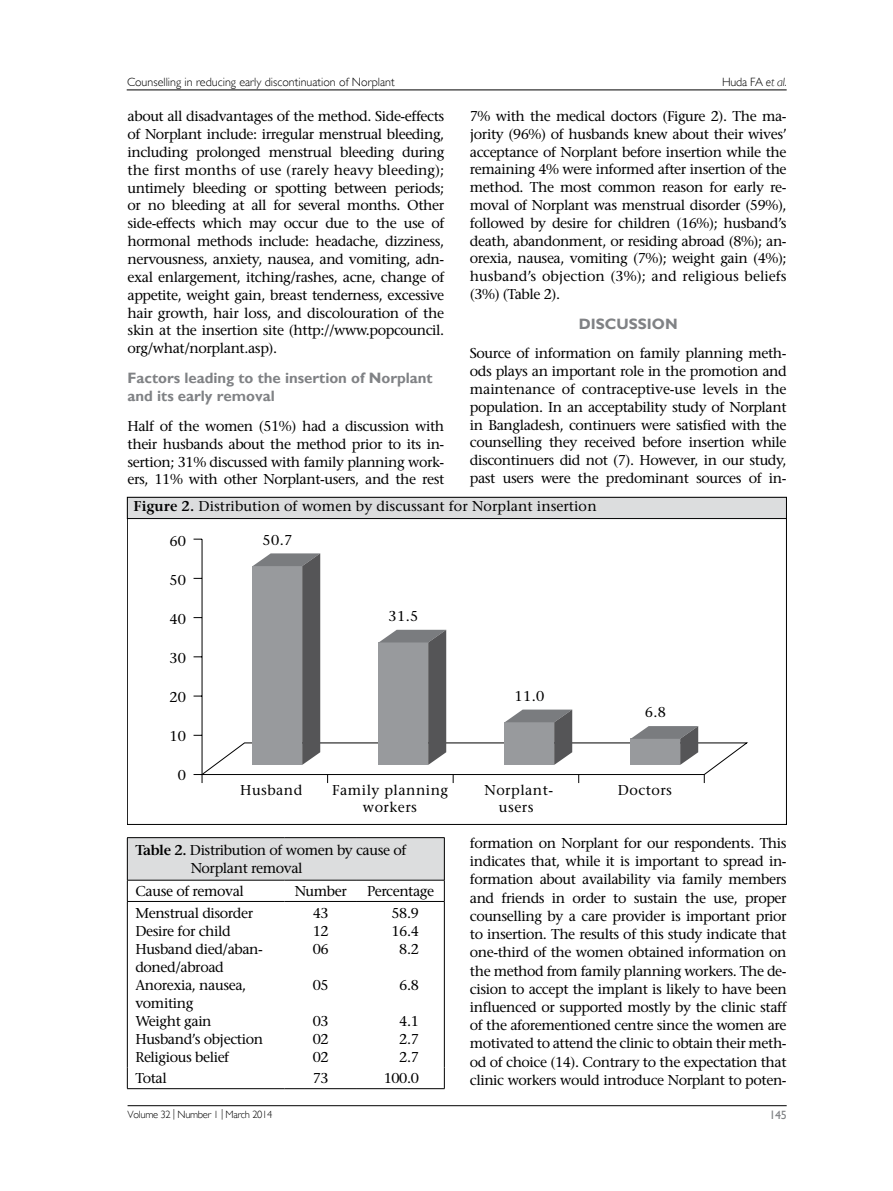
<style>
.page{position:relative;width:893px;height:1191px;background:#fff}
.page>*{position:absolute;margin:0;border:0;box-sizing:border-box;transform-origin:0 0}
.t1{font:700 15px/17.9px "Gill Sans";color:#808285}
.t2{font:500 14.25px/17.7px "Stone Serif Std";letter-spacing:-.03em;color:#000;text-align:justify}
.t3{font:500 14.25px "Stone Serif Std";letter-spacing:.005em;color:#000}
.t4{font:500 14.25px/17.1px "Stone Serif Std";letter-spacing:.03em;color:#000;text-align:center}
.t5{font:300 12px "Gill Sans";color:#000}
.t6{font:12px "Gill Sans";color:#808285}
.t7{font:300 10.5px "Gill Sans";letter-spacing:-.03em;color:#000}
.s1{font-style:italic}
.s2{font-weight:600}
</style>
<div class="page">
<hr style="left:127px;top:90px;width:660px;height:1px;background:#000">
<hr style="left:128px;top:1105px;width:659px;height:1px;background:#000">
<div style="left:127px;top:837px;width:317px;height:43px;background:#dcddde"></div>
<hr style="left:127px;top:837px;width:158px;height:1px;background:#000">
<hr style="left:127px;top:838px;width:1px;height:42px;background:#000">
<hr style="left:285px;top:837px;width:72px;height:1px;background:#000">
<hr style="left:357px;top:837px;width:88px;height:1px;background:#000">
<hr style="left:444px;top:838px;width:1px;height:42px;background:#000">
<hr style="left:127px;top:880px;width:158px;height:1px;background:#000">
<svg style="left:127px;top:880px;width:1px;height:21px"></svg>
<hr style="left:285px;top:880px;width:72px;height:1px;background:#000">
<hr style="left:357px;top:880px;width:88px;height:1px;background:#000">
<svg style="left:444px;top:880px;width:1px;height:21px"></svg>
<hr style="left:127px;top:901px;width:158px;height:1px;background:#000">
<hr style="left:127px;top:901px;width:1px;height:166px;background:#000">
<hr style="left:285px;top:901px;width:72px;height:1px;background:#000">
<hr style="left:357px;top:901px;width:88px;height:1px;background:#000">
<hr style="left:444px;top:901px;width:1px;height:166px;background:#000">
<svg style="left:127px;top:1067px;width:1px;height:21px"></svg>
<svg style="left:444px;top:1067px;width:1px;height:21px"></svg>
<hr style="left:127px;top:1088px;width:158px;height:1px;background:#000">
<hr style="left:285px;top:1088px;width:72px;height:1px;background:#000">
<hr style="left:357px;top:1088px;width:88px;height:1px;background:#000">
<svg style="left:127px;top:519px;width:660px;height:305px"></svg>
<div style="left:127px;top:497px;width:660px;height:22px;background:#dcddde;border:1px solid #000"></div>
<svg style="left:253px;top:553px;width:67px;height:212px;background:#88898c"></svg>
<svg style="left:379px;top:630px;width:67px;height:135px;background:#888a8c"></svg>
<svg style="left:505px;top:709px;width:67px;height:56px;background:#8c8e90"></svg>
<svg style="left:631px;top:726px;width:67px;height:39px;background:#8e8f92"></svg>
<svg style="left:194px;top:774px;width:9px;height:9px"></svg>
<hr style="left:202px;top:539px;width:1px;height:235px;background:#000">
<p class="t5" style="left:127px;top:75px;width:269px">Counselling in reducing early discontinuation of Norplant</p>
<p class="t5" style="left:722px;top:75px;width:66px">Huda FA <span class="s1">et al.</span></p>
<p class="t2" style="left:128px;top:107px;width:318px">about all disadvantages of the method. Side-effects of Norplant include: irregular menstrual bleeding, including prolonged menstrual bleeding during the first months of use (rarely heavy bleeding); untimely bleeding or spotting between periods; or no bleeding at all for several months. Other side-effects which may occur due to the use of hormonal methods include: headache, dizziness, nervousness, anxiety, nausea, and vomiting, adn&shy;exal enlargement, itching/rashes, acne, change of appetite, weight gain, breast tenderness, excessive hair growth, hair loss, and discolouration of the skin at the insertion site (http://www.popcouncil. org/what/norplant.asp).</p>
<p class="t1" style="left:128px;top:369px;width:307px">Factors leading to the insertion of Norplant and its early removal</p>
<p class="t2" style="left:128px;top:417px;width:318px">Half of the women (51%) had a discussion with their husbands about the method prior to its in&shy;sertion; 31% discussed with family planning work&shy;ers, 11% with other Norplant-users, and the rest</p>
<p class="t2" style="left:470px;top:107px;width:318px">7% with the medical doctors (Figure 2). The ma&shy;jority (96%) of husbands knew about their wives’ acceptance of Norplant before insertion while the remaining 4% were informed after insertion of the method. The most common reason for early re&shy;moval of Norplant was menstrual disorder (59%), followed by desire for children (16%); husband’s death, abandonment, or residing abroad (8%); an&shy;orexia, nausea, vomiting (7%); weight gain (4%); husband’s objection (3%); and religious beliefs (3%) (Table 2).</p>
<p class="t1" style="left:579px;top:315px;width:100px">DISCUSSION</p>
<p class="t2" style="left:470px;top:345px;width:318px">Source of information on family planning meth&shy;ods plays an important role in the promotion and maintenance of contraceptive-use levels in the population. In an acceptability study of Norplant in Bangladesh, continuers were satisfied with the counselling they received before insertion while discontinuers did not (7). However, in our study, past users were the predominant sources of in-</p>
<p class="t3" style="left:134px;top:498px;width:465px"><span class="s2">Figure 2.</span> Distribution of women by discussant for Norplant insertion</p>
<p class="t2" style="left:169px;top:532px;width:18px">60</p>
<p class="t2" style="left:169px;top:571px;width:18px">50</p>
<p class="t2" style="left:169px;top:610px;width:18px">40</p>
<p class="t2" style="left:169px;top:649px;width:18px">30</p>
<p class="t2" style="left:169px;top:688px;width:18px">20</p>
<p class="t2" style="left:169px;top:727px;width:18px">10</p>
<p class="t2" style="left:178px;top:766px;width:10px">0</p>
<p class="t4" style="left:240px;top:781px;width:64px">Husband</p>
<p class="t4" style="left:332px;top:781px;width:117px">Family planning workers</p>
<p class="t4" style="left:485px;top:781px;width:70px">Norplant&shy;users</p>
<p class="t4" style="left:618px;top:781px;width:56px">Doctors</p>
<p class="t2" style="left:262px;top:531px;width:31px">50.7</p>
<p class="t2" style="left:388px;top:607px;width:31px">31.5</p>
<p class="t2" style="left:514px;top:687px;width:31px">11.0</p>
<p class="t2" style="left:645px;top:703px;width:23px">6.8</p>
<p class="t2" style="left:191px;top:841px;width:217px;text-indent:-55px"><span class="s2">Table 2.</span> Distribution of women by cause of<br>Norplant removal</p>
<p class="t2" style="left:135px;top:882px;width:110px">Cause of removal</p>
<p class="t2" style="left:295px;top:882px;width:54px">Number</p>
<p class="t2" style="left:367px;top:882px;width:69px">Percentage</p>
<p class="t2" style="left:135px;top:903px;width:129px;text-align:left">Menstrual disorder<br>Desire for child<br>Husband died/aban&shy;doned/abroad<br>Anorexia, nausea, vomiting<br>Weight gain<br>Husband’s objection<br>Religious belief</p>
<p class="t2" style="left:313px;top:903px;width:17px">43<br>12<br>06</p>
<p class="t2" style="left:391px;top:903px;width:29px;text-align:center">58.9<br>16.4<br>8.2</p>
<p class="t2" style="left:399px;top:976px;width:21px">6.8</p>
<p class="t2" style="left:399px;top:1011px;width:21px">4.1<br>2.7<br>2.7</p>
<p class="t2" style="left:313px;top:976px;width:17px">05</p>
<p class="t2" style="left:313px;top:1011px;width:17px">03<br>02<br>02</p>
<p class="t2" style="left:135px;top:1069px;width:33px">Total</p>
<p class="t2" style="left:313px;top:1069px;width:17px">73</p>
<p class="t2" style="left:384px;top:1069px;width:37px">100.0</p>
<p class="t2" style="left:470px;top:834px;width:318px;line-height:18.3px">formation on Norplant for our respondents. This indicates that, while it is important to spread in&shy;formation about availability via family members and friends in order to sustain the use, proper counselling by a care provider is important prior to insertion. The results of this study indicate that one-third of the women obtained information on the method from family planning workers. The de&shy;cision to accept the implant is likely to have been influenced or supported mostly by the clinic staff of the aforementioned centre since the women are motivated to attend the clinic to obtain their meth&shy;od of choice (14). Contrary to the expectation that clinic workers would introduce Norplant to poten-</p>
<p class="t7" style="left:128px;top:1108px;width:146px">Volume 32 | Number 1 | March 2014</p>
<p class="t6" style="left:769px;top:1107px;width:19px">145</p>
</div>
